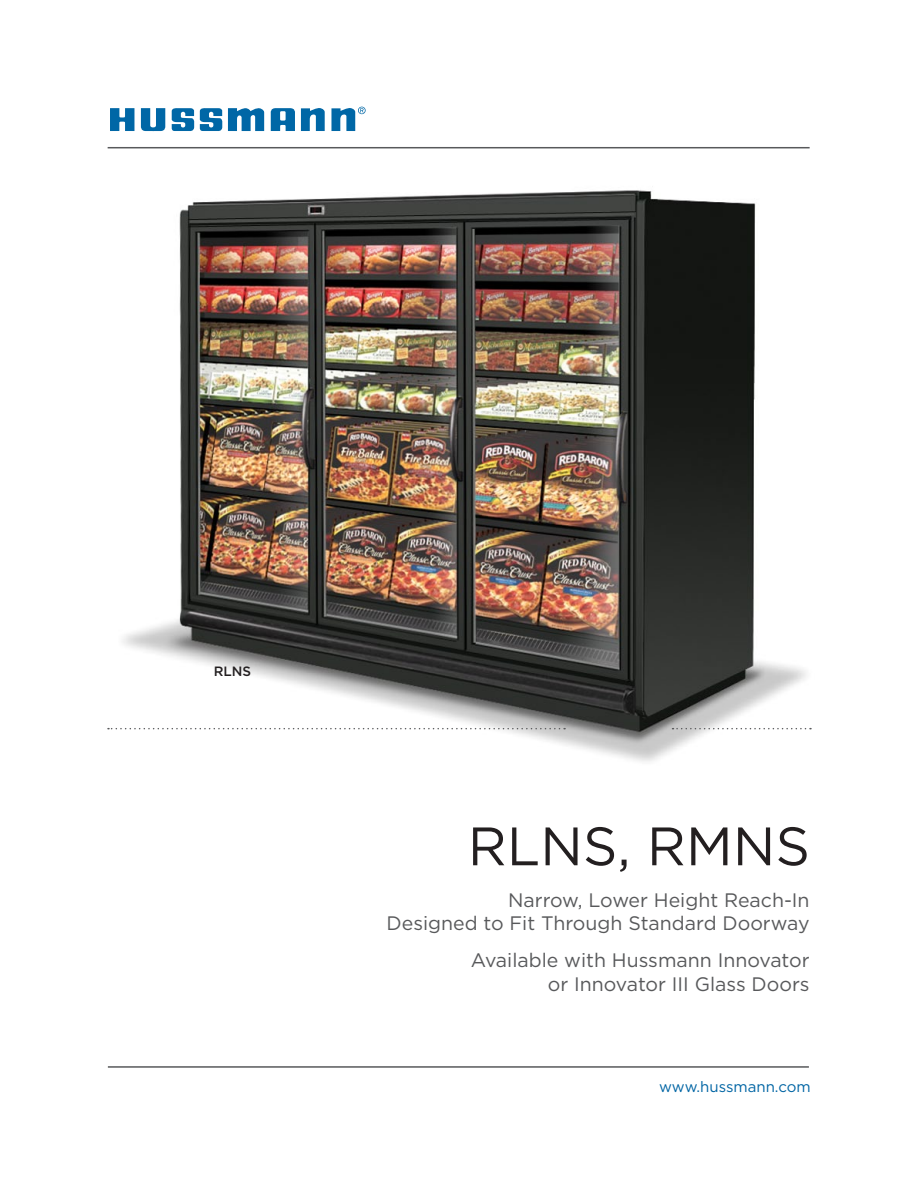
<style>
.page{position:relative;width:918px;height:1188px;background:#fff}
.page>*{position:absolute;margin:0;border:0;box-sizing:border-box;transform-origin:0 0}
.t1{font:54px "Gotham";color:#231f20}
.t2{font:19.5px/23.4px "Gotham";color:#58595b;text-align:right}
.t3{font:15px "Gotham";color:#0065a4}
.t4{font:500 13.5px "Gotham";color:#231f20}
</style>
<div class="page">
<img style="left:108px;top:190px;width:704px;height:572px">
<svg style="left:673px;top:728px;width:138px;height:1px"></svg>
<svg style="left:301px;top:108px;width:24px;height:23px"></svg>
<svg style="left:228px;top:108px;width:36px;height:23px"></svg>
<svg style="left:200px;top:108px;width:22px;height:23px"></svg>
<svg style="left:141px;top:108px;width:53px;height:23px"></svg>
<svg style="left:110px;top:108px;width:24px;height:23px"></svg>
<svg style="left:331px;top:107px;width:35px;height:24px"></svg>
<svg style="left:270px;top:108px;width:25px;height:23px"></svg>
<hr style="left:108px;top:147px;width:702px;height:1px;background:#58595b">
<hr style="left:108px;top:1066px;width:701px;height:2px;background:#58595b">
<svg style="left:108px;top:728px;width:457px;height:1px"></svg>
<p class="t4" style="left:214px;top:663px;width:39px">RLNS</p>
<h1 class="t1" style="left:468px;top:813px;width:344px">RLNS, RMNS</h1>
<p class="t2" style="left:387px;top:888px;width:425px">Narrow, Lower Height Reach-In<br>Designed to Fit Through Standard Doorway</p>
<p class="t2" style="left:471px;top:949px;width:340px">Available with Hussmann Innovator or Innovator III Glass Doors</p>
<p class="t3" style="left:659px;top:1078px;width:153px">www.hussmann.com</p>
</div>
